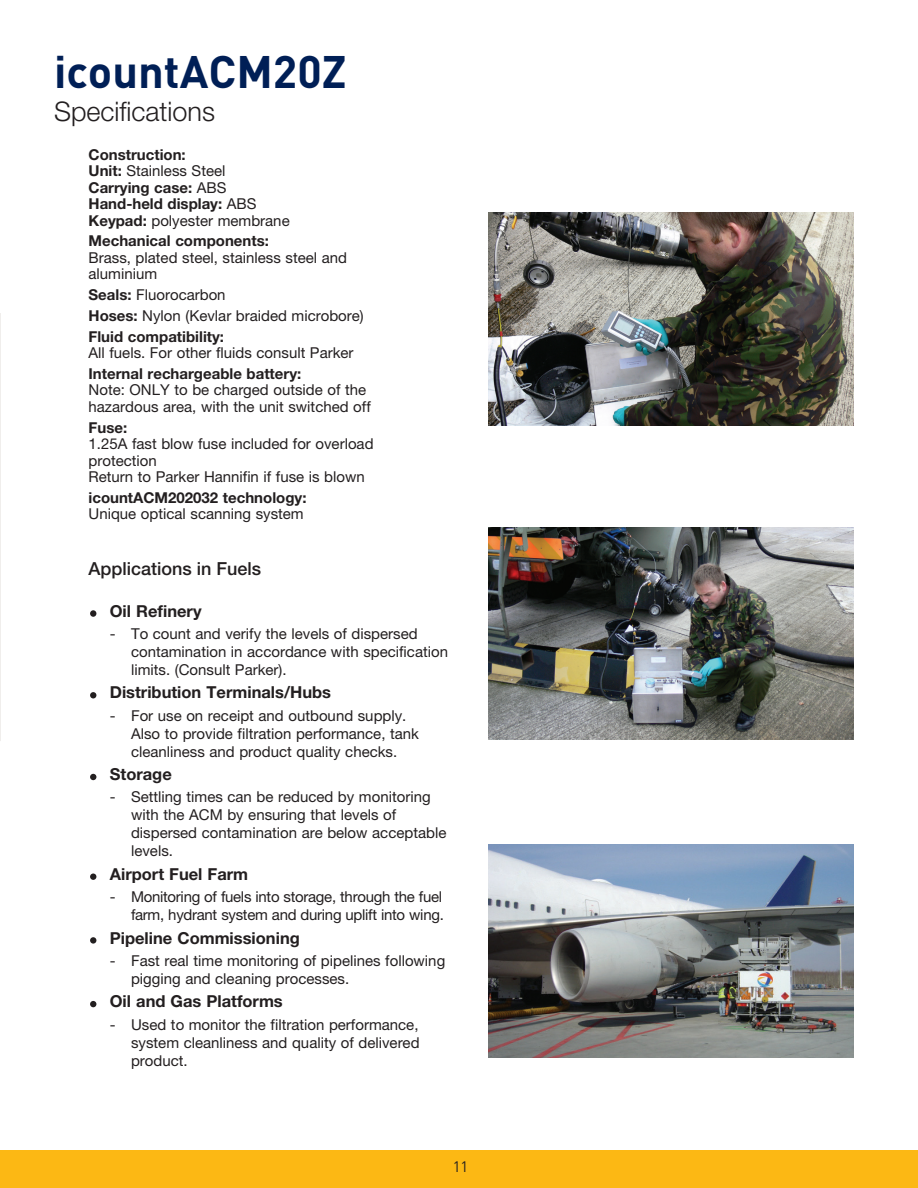
<style>
.page{position:relative;width:918px;height:1188px;background:#fff}
.page>*{position:absolute;margin:0;border:0;box-sizing:border-box;transform-origin:0 0}
.t1{font:700 45px "DINOT";color:#001f56}
.t2{font:300 27px "Helvetica Neue LT Std";color:#231f20}
.t3{font:500 18px "Helvetica Neue LT Std";color:#231f20}
.t4{font:700 16.5px "Helvetica Neue LT Std";color:#231f20}
.t5{font:15px/18px "Helvetica Neue LT Std";color:#231f20}
.t6{font:700 15px/16.5px "Helvetica Neue LT Std";color:#231f20}
.t7{font:15px/18px "Helvetica Neue LT Std";letter-spacing:-.02em;color:#231f20;text-align:right}
.t8{font:15px "DINOT";color:#231f20}
.s1{font-weight:400}
.s2{font-weight:700}
</style>
<div class="page">
<div style="left:0;top:1150px;width:918px;height:38px;background:#fcb814"></div>
<svg style="left:0;top:313px;width:1px;height:428px"></svg>
<div style="left:90px;top:610px;width:6px;height:7px;background:#231f20;border-radius:50%"></div>
<svg style="left:90px;top:692px;width:6px;height:6px"></svg>
<svg style="left:90px;top:774px;width:6px;height:6px"></svg>
<svg style="left:90px;top:874px;width:6px;height:6px"></svg>
<div style="left:90px;top:937px;width:6px;height:7px;background:#231f20;border-radius:50%"></div>
<svg style="left:90px;top:1001px;width:6px;height:6px"></svg>
<img style="left:488px;top:527px;width:366px;height:213px">
<img style="left:488px;top:844px;width:366px;height:213px">
<img style="left:488px;top:213px;width:366px;height:212px">
<h1 class="t1" style="left:54px;top:42px;width:294px">icountACM20Z</h1>
<h2 class="t2" style="left:54px;top:95px;width:163px">Specifications</h2>
<p class="t6" style="left:89px;top:146px;width:203px">Construction:<br>Unit: <span class="s1">Stainless Steel<br></span>Carrying case: <span class="s1">ABS<br></span>Hand-held display: <span class="s1">ABS<br></span>Keypad: <span class="s1">polyester membrane</span></p>
<p class="t6" style="left:89px;top:233px;width:182px">Mechanical components:</p>
<p class="t5" style="left:89px;top:249px;width:260px;line-height:16.5px">Brass, plated steel, stainless steel and aluminium</p>
<p class="t5" style="left:89px;top:284px;width:277px;line-height:20.7px"><span class="s2">Seals:</span> Fluorocarbon<br><span class="s2">Hoses:</span> Nylon (Kevlar braided microbore)<br><span class="s2">Fluid compatibility:</span></p>
<p class="t5" style="left:89px;top:344px;width:267px">All fuels. For other fluids consult Parker</p>
<p class="t6" style="left:89px;top:365px;width:214px">Internal rechargeable battery:</p>
<p class="t5" style="left:89px;top:382px;width:284px;line-height:16.5px">Note: ONLY to be charged outside of the hazardous area, with the unit switched off</p>
<p class="t6" style="left:89px;top:419px;width:40px">Fuse:</p>
<p class="t5" style="left:89px;top:435px;width:287px;line-height:16.5px">1.25A fast blow fuse included for overload protection<br>Return to Parker Hannifin if fuse is blown</p>
<p class="t6" style="left:89px;top:489px;width:219px">icountACM202032 technology:</p>
<p class="t5" style="left:89px;top:505px;width:217px">Unique optical scanning system</p>
<p class="t3" style="left:89px;top:558px;width:174px">Applications in Fuels</p>
<p class="t4" style="left:110px;top:601px;width:93px">Oil Refinery</p>
<p class="t5" style="left:131px;top:624px;width:318px;text-indent:-21px">- To count and verify the levels of dispersed contamination in accordance with specification limits. (Consult Parker).</p>
<p class="t4" style="left:110px;top:682px;width:223px">Distribution Terminals/Hubs</p>
<p class="t5" style="left:131px;top:706px;width:289px;text-indent:-21px">- For use on receipt and outbound supply.<br>Also to provide filtration performance, tank cleanliness and product quality checks.</p>
<p class="t4" style="left:110px;top:764px;width:64px">Storage</p>
<p class="t5" style="left:131px;top:788px;width:317px;text-indent:-21px">- Settling times can be reduced by monitoring with the ACM by ensuring that levels of dispersed contamination are below acceptable levels.</p>
<p class="t4" style="left:110px;top:864px;width:140px">Airport Fuel Farm</p>
<p class="t7" style="left:110px;top:888px;width:336px">- Monitoring of fuels into storage, through the fuel farm, hydrant system and during uplift into wing.</p>
<p class="t4" style="left:110px;top:928px;width:192px">Pipeline Commissioning</p>
<p class="t5" style="left:131px;top:951px;width:316px;text-indent:-21px">- Fast real time monitoring of pipelines following pigging and cleaning processes.</p>
<p class="t4" style="left:110px;top:991px;width:175px">Oil and Gas Platforms</p>
<p class="t5" style="left:131px;top:1015px;width:290px;text-align:justify;text-indent:-21px">- Used to monitor the filtration performance, system cleanliness and quality of delivered product.</p>
<p class="t8" style="left:453px;top:1156px;width:17px">11</p>
</div>
